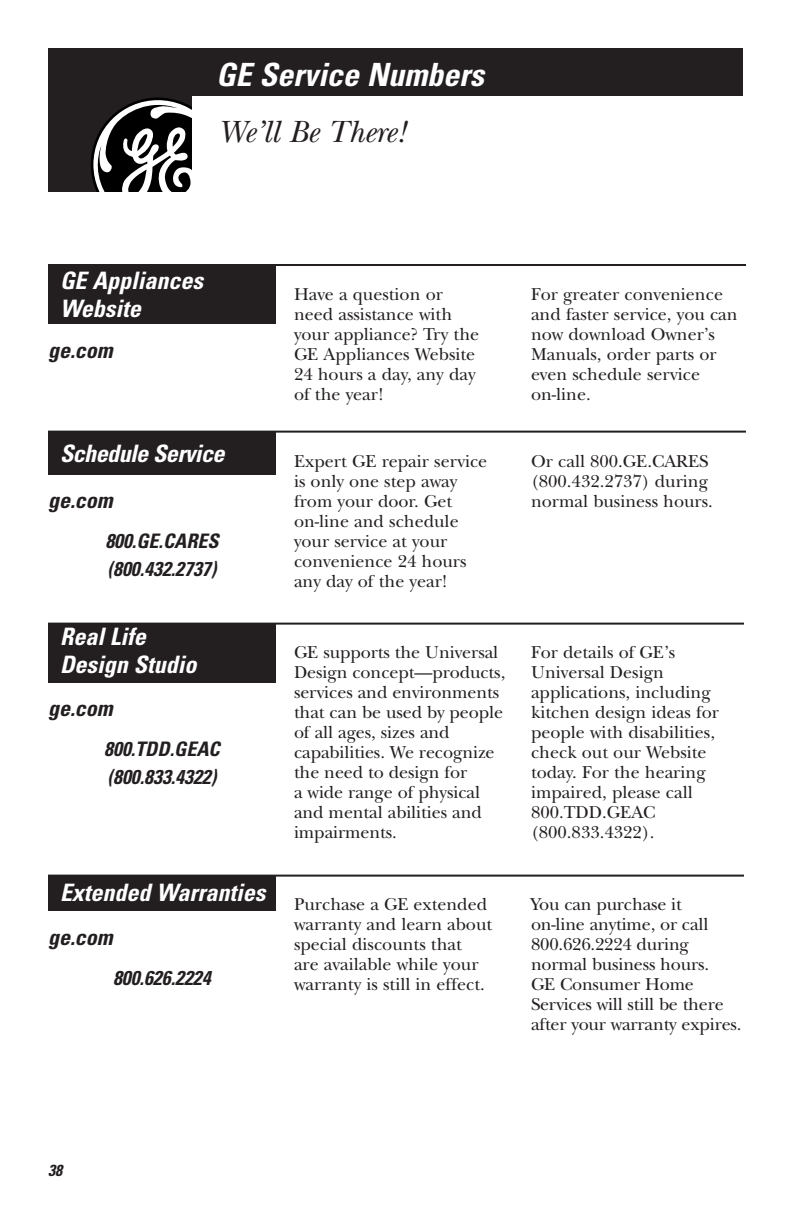
<style>
.page{position:relative;width:792px;height:1224px;background:#fff}
.page>*{position:absolute;margin:0;border:0;box-sizing:border-box;transform-origin:0 0}
.t1{font:italic 700 condensed 32px "Univers";color:#fff}
.t2{font:italic 32px "New Baskerville";color:#231f20}
.t3{font:italic 700 condensed 24px/28px "Univers";color:#fff}
.t4{font:italic 700 condensed 22px "Univers";color:#231f20}
.t5{font:italic 700 condensed 20px/28px "Univers";color:#231f20}
.t6{font:18px/20px "New Baskerville";color:#231f20}
.t7{font:italic 700 condensed 16px "Univers";color:#231f20}
</style>
<div class="page">
<div style="left:48px;top:264px;width:228px;height:60px;background:#231f20"></div>
<hr style="left:48px;top:264px;width:698px;height:2px;background:#231f20">
<div style="left:48px;top:431px;width:228px;height:44px;background:#231f20"></div>
<hr style="left:48px;top:431px;width:698px;height:2px;background:#231f20">
<div style="left:48px;top:623px;width:228px;height:60px;background:#231f20"></div>
<hr style="left:48px;top:623px;width:696px;height:2px;background:#231f20">
<div style="left:48px;top:48px;width:695px;height:48px;background:#231f20"></div>
<div style="left:48px;top:48px;width:144px;height:144px;background:#231f20"></div>
<svg style="left:91px;top:98px;width:101px;height:94px"></svg>
<div style="left:48px;top:875px;width:228px;height:36px;background:#231f20"></div>
<hr style="left:48px;top:875px;width:696px;height:2px;background:#231f20">
<h1 class="t1" style="left:216px;top:62px;width:276px">GE Service Numbers</h1>
<h1 class="t2" style="left:218px;top:120px;width:189px">We’ll Be There!</h1>
<h2 class="t3" style="left:60px;top:269px;width:149px">GE Appliances<br>Website</h2>
<p class="t4" style="left:48px;top:342px;width:71px">ge.com</p>
<p class="t6" style="left:294px;top:286px;width:187px">Have a question or need assistance with your appliance? Try the<br>GE Appliances Website<br>24 hours a day, any day of the year!</p>
<p class="t6" style="left:531px;top:286px;width:208px">For greater convenience and faster service, you can now download Owner’s<br>Manuals, order parts or even schedule service on-line.</p>
<h2 class="t3" style="left:60px;top:441px;width:171px">Schedule Service</h2>
<p class="t4" style="left:48px;top:492px;width:71px">ge.com</p>
<p class="t5" style="left:105px;top:529px;width:119px">800.GE.CARES (800.432.2737)</p>
<h2 class="t3" style="left:60px;top:625px;width:143px">RealLife<br>Design Studio</h2>
<p class="t4" style="left:48px;top:700px;width:71px">ge.com</p>
<p class="t5" style="left:104px;top:737px;width:121px">800.TDD.GEAC (800.833.4322)</p>
<h2 class="t3" style="left:60px;top:881px;width:212px">Extended Warranties</h2>
<p class="t4" style="left:48px;top:929px;width:71px">ge.com</p>
<p class="t5" style="left:113px;top:966px;width:103px">800.626.2224</p>
<p class="t6" style="left:294px;top:453px;width:195px">Expert GE repair service is only one step away from your door. Get on-line and schedule your service at your convenience 24 hours any day of the year!</p>
<p class="t6" style="left:531px;top:453px;width:183px">Or call 800.GE.CARES (800.432.2737) during normal business hours.</p>
<p class="t6" style="left:294px;top:645px;width:213px">GE supports the Universal<br>Design concept—products, services and environments that can be used by people of all ages, sizes and capabilities. We recognize the need to design for<br>a wide range of physical and mental abilities and impairments.</p>
<p class="t6" style="left:531px;top:645px;width:190px">For details of GE’s<br>Universal Design applications, including kitchen design ideas for people with disabilities, check out our Website today. For the hearing impaired, please call<br>800.TDD.GEAC (800.833.4322).</p>
<p class="t6" style="left:294px;top:897px;width:200px">Purchase a GE extended warranty and learn about special discounts that<br>are available while your warranty is still in effect.</p>
<p class="t6" style="left:531px;top:897px;width:212px">You can purchase it<br>on-line anytime, or call<br>800.626.2224 during normal business hours.<br>GE Consumer Home<br>Services will still be there after your warranty expires.</p>
<p class="t7" style="left:48px;top:1164px;width:19px">38</p>
</div>
